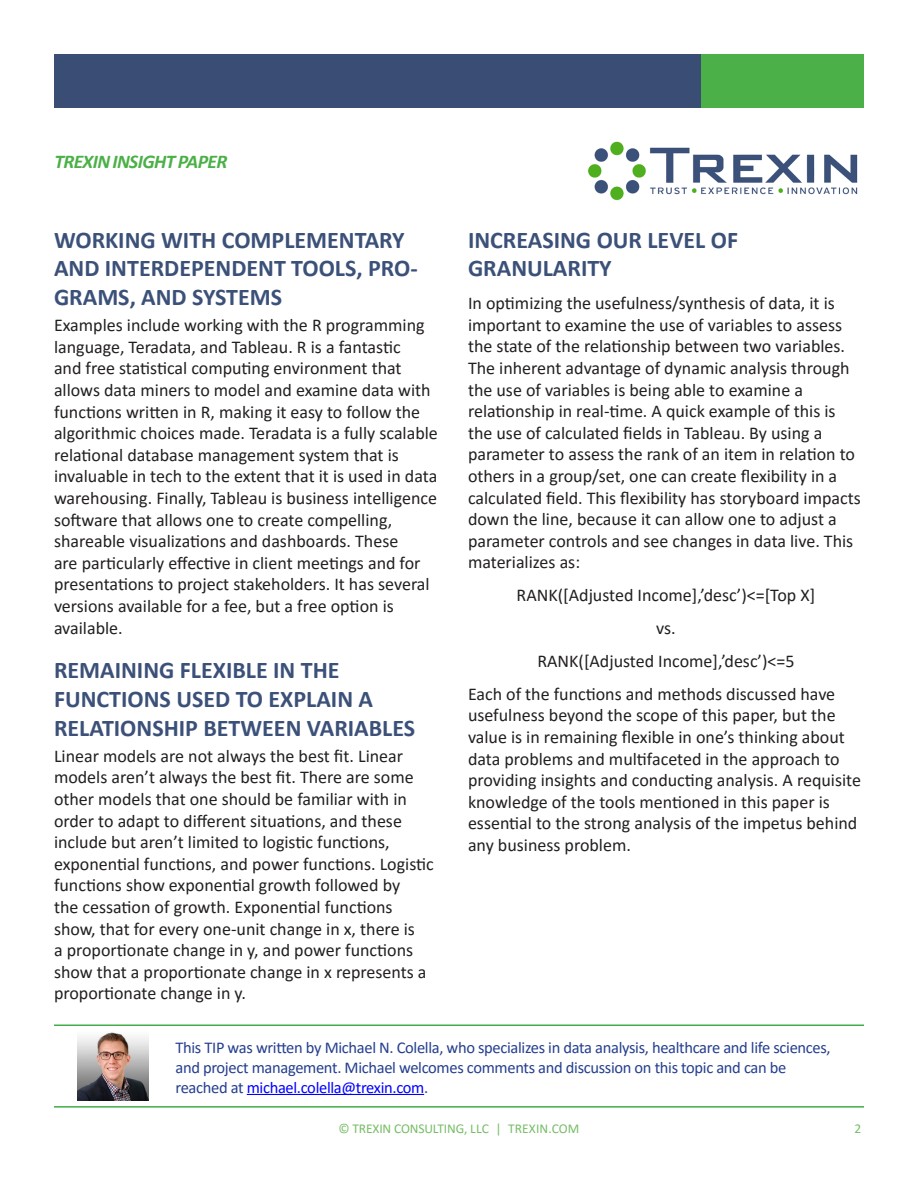
<style>
.page{position:relative;width:918px;height:1188px;background:#fff}
.page>*{position:absolute;margin:0;border:0;box-sizing:border-box;transform-origin:0 0}
.Heading_1{font:700 24px/28.8px "Calibri";color:#3c5179}
.t1{font:italic 700 19.5px "Calibri";letter-spacing:-.03em;color:#4bb047}
.Heading_1-2{font:18px/21.6px "Calibri";color:#231f20}
.Author_Byline{font:16.5px/19.8px "Calibri";letter-spacing:-.02em;color:#253f8e}
.Paragraph_Style_1{font:13.5px "Calibri";letter-spacing:-.01em;color:#76bd65}
.s1{color:#00f}
</style>
<div class="page">
<div style="left:54px;top:54px;width:649px;height:54px;background:#3a4d74"></div>
<div style="left:702px;top:54px;width:162px;height:54px;background:#4bb047"></div>
<img style="left:588px;top:141px;width:270px;height:60px">
<img style="left:78px;top:1032px;width:71px;height:69px">
<hr style="left:54px;top:1024px;width:810px;height:2px;background:#40ae49">
<hr style="left:54px;top:1106px;width:810px;height:2px;background:#40ae49">
<hr style="left:247px;top:1094px;width:177px;height:1px;background:#00f">
<p class="t1" style="left:54px;top:147px;width:174px">TREXIN INSIGHT PAPER</p>
<p class="Heading_1" style="left:54px;top:224px;width:365px">WORKING WITH COMPLEMENTARY<br>AND INTERDEPENDENT TOOLS, PRO-<br>GRAMS, AND SYSTEMS</p>
<p class="Heading_1-2" style="left:54px;top:314px;width:385px">Examples include working with the R programming language, Teradata, and Tableau. R is a fantastic<br>and free statistical computing environment that allows data miners to model and examine data with functions written in R, making it easy to follow the algorithmic choices made. Teradata is a fully scalable relational database management system that is invaluable in tech to the extent that it is used in data warehousing. Finally, Tableau is business intelligence software that allows one to create compelling, shareable visualizations and dashboards. These<br>are particularly effective in client meetings and for presentations to project stakeholders. It has several versions available for a fee, but a free option is available.</p>
<p class="Heading_1" style="left:54px;top:655px;width:363px">REMAINING FLEXIBLE IN THE<br>FUNCTIONS USED TO EXPLAIN A<br>RELATIONSHIP BETWEEN VARIABLES</p>
<p class="Heading_1-2" style="left:54px;top:745px;width:381px">Linear models are not always the best fit. Linear models aren’t always the best fit. There are some other models that one should be familiar with in order to adapt to different situations, and these include but aren’t limited to logistic functions, exponential functions, and power functions. Logistic functions show exponential growth followed by<br>the cessation of growth. Exponential functions show, that for every one-unit change in x, there is<br>a proportionate change in y, and power functions show that a proportionate change in x represents a proportionate change in y.</p>
<p class="Heading_1" style="left:468px;top:224px;width:272px">INCREASING OUR LEVEL OF<br>GRANULARITY</p>
<p class="Heading_1-2" style="left:468px;top:292px;width:394px">In optimizing the usefulness/synthesis of data, it is important to examine the use of variables to assess the state of the relationship between two variables.<br>The inherent advantage of dynamic analysis through the use of variables is being able to examine a relationship in real-time. A quick example of this is the use of calculated fields in Tableau. By using a parameter to assess the rank of an item in relation to others in a group/set, one can create flexibility in a calculated field. This flexibility has storyboard impacts down the line, because it can allow one to adjust a parameter controls and see changes in data live. This materializes as:</p>
<p class="Heading_1-2" style="left:517px;top:584px;width:300px">RANK([Adjusted Income],’desc’)&lt;=[Top X]</p>
<p class="Heading_1-2" style="left:656px;top:617px;width:21px">vs.</p>
<p class="Heading_1-2" style="left:537px;top:650px;width:259px">RANK([Adjusted Income],’desc’)&lt;=5</p>
<p class="Heading_1-2" style="left:468px;top:682px;width:395px">Each of the functions and methods discussed have usefulness beyond the scope of this paper, but the value is in remaining flexible in one’s thinking about data problems and multifaceted in the approach to providing insights and conducting analysis. A requisite knowledge of the tools mentioned in this paper is essential to the strong analysis of the impetus behind any business problem.</p>
<p class="Author_Byline" style="left:176px;top:1037px;width:657px">This TIP was written by Michael N. Colella, who specializes in data analysis, healthcare and life sciences, and project management. Michael welcomes comments and discussion on this topic and can be reached at <span class="s1">michael.colella@trexin.com</span>.</p>
<p class="Paragraph_Style_1" style="left:338px;top:1119px;width:243px">© TREXIN CONSULTING, LLC | TREXIN.COM</p>
<p class="Paragraph_Style_1" style="left:855px;top:1119px;width:8px">2</p>
</div>
